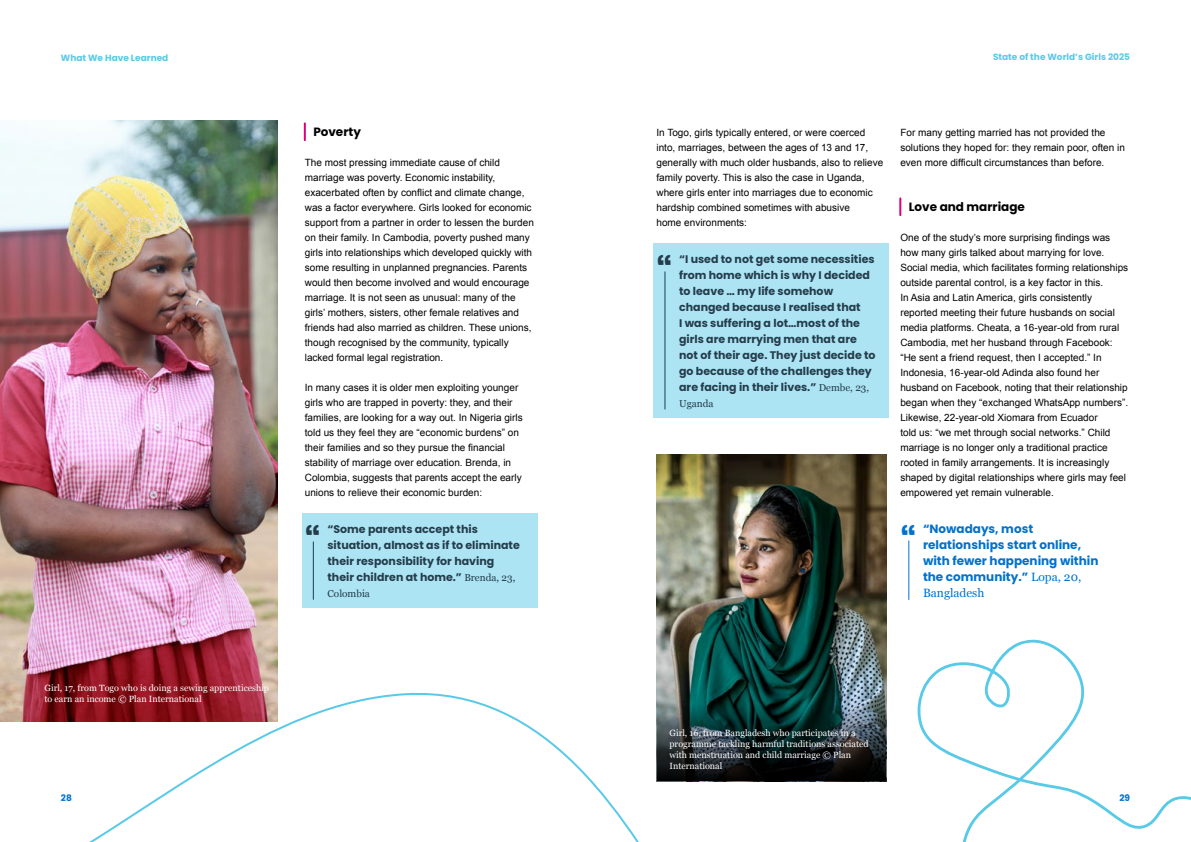
<style>
.page{position:relative;width:1191px;height:842px;background:#fff}
.page>*{position:absolute;margin:0;border:0;box-sizing:border-box;transform-origin:0 0}
.t1{font:700 37px "Poppins";color:#243c4b}
.t2{font:700 37px "Poppins";color:#0072ce}
.t3{font:700 12px/16px "Poppins";color:#0072ce}
.t4{font:700 12px "Poppins";color:#000}
.t5{font:12px "Georgia";color:#0072ce}
.t6{font:700 11px/16px "Poppins";color:#243c4b}
.t7{font:10px/15px "Arial";color:#000}
.t8{font:10px "Georgia";color:#243c4b}
.t9{font:9px/10.8px "Georgia";color:#fff}
.t10{font:700 9px "Poppins";color:#58cae7}
.t11{font:700 9px "Poppins";color:#0072ce}
.s1{font-family:"Georgia";font-weight:400;font-size:10px}
.s2{font-family:"Georgia";font-weight:400}
</style>
<div class="page">
<img style="left:0;top:121px;width:277px;height:600px">
<img style="left:657px;top:455px;width:228px;height:325px">
<svg style="left:304px;top:123px;width:2px;height:17px"></svg>
<div style="left:302px;top:513px;width:235px;height:95px;background:#ace4f3"></div>
<hr style="left:313px;top:541px;width:1px;height:59px;background:#243c4b">
<div style="left:653px;top:243px;width:236px;height:175px;background:#ace4f3"></div>
<hr style="left:664px;top:271px;width:1px;height:138px;background:#243c4b">
<svg style="left:899px;top:198px;width:2px;height:17px"></svg>
<hr style="left:908px;top:540px;width:1px;height:60px;background:#0072ce">
<svg style="left:868px;top:638px;width:323px;height:204px"></svg>
<svg style="left:32px;top:684px;width:660px;height:158px"></svg>
<p class="t10" style="left:61px;top:53px;width:109px">What We Have Learned</p>
<p class="t9" style="left:45px;top:682px;width:226px">Girl, 17, from Togo who is doing a sewing apprenticeship to earn an income © Plan International</p>
<p class="t4" style="left:313px;top:125px;width:49px">Poverty</p>
<p class="t7" style="left:305px;top:155px;width:230px">The most pressing immediate cause of child marriage was poverty. Economic instability, exacerbated often by conflict and climate change, was a factor everywhere. Girls looked for economic support from a partner in order to lessen the burden on their family. In Cambodia, poverty pushed many girls into relationships which developed quickly with some resulting in unplanned pregnancies. Parents would then become involved and would encourage marriage. It is not seen as unusual: many of the girls’ mothers, sisters, other female relatives and friends had also married as children. These unions, though recognised by the community, typically lacked formal legal registration.</p>
<p class="t7" style="left:305px;top:380px;width:219px">In many cases it is older men exploiting younger girls who are trapped in poverty: they, and their families, are looking for a way out. In Nigeria girls told us they feel they are “economic burdens” on their families and so they pursue the financial stability of marriage over education. Brenda, in Colombia, suggests that parents accept the early unions to relieve their economic burden:</p>
<h1 class="t1" style="left:305px;top:522px;width:17px">Б</h1>
<p class="t6" style="left:327px;top:521px;width:194px">“Some parents accept this situation, almost as if to eliminate their responsibility for having their children at home.” <span class="s1">Brenda, 23,</span></p>
<p class="t8" style="left:327px;top:586px;width:44px">Colombia</p>
<p class="t10" style="left:993px;top:52px;width:138px">State of the World’s Girls 2025</p>
<p class="t7" style="left:656px;top:125px;width:228px">In Togo, girls typically entered, or were coerced into, marriages, between the ages of 13 and 17, generally with much older husbands, also to relieve family poverty. This is also the case in Uganda, where girls enter into marriages due to economic hardship combined sometimes with abusive<br>home environments:</p>
<h1 class="t1" style="left:656px;top:252px;width:17px">Б</h1>
<p class="t6" style="left:679px;top:251px;width:198px">“I used to not get some necessities from home which is why I decided to leave … my life somehow changed because I realised that<br>I was suffering a lot…most of the girls are marrying men that are not of their age. They just decide to go because of the challenges they are facing in their lives.” <span class="s1">Dembe, 23,</span></p>
<p class="t8" style="left:679px;top:396px;width:36px">Uganda</p>
<p class="t7" style="left:900px;top:125px;width:226px">For many getting married has not provided the solutions they hoped for: they remain poor, often in even more difficult circumstances than before.</p>
<p class="t4" style="left:909px;top:200px;width:118px">Love and marriage</p>
<p class="t7" style="left:900px;top:230px;width:229px">One of the study’s more surprising findings was how many girls talked about marrying for love.<br>Social media, which facilitates forming relationships outside parental control, is a key factor in this.<br>In Asia and Latin America, girls consistently reported meeting their future husbands on social media platforms. Cheata, a 16-year-old from rural Cambodia, met her husband through Facebook: “He sent a friend request, then I accepted.” In Indonesia, 16-year-old Adinda also found her husband on Facebook, noting that their relationship began when they “exchanged WhatsApp numbers”.<br>Likewise, 22-year-old Xiomara from Ecuador<br>told us: “we met through social networks.” Child marriage is no longer only a traditional practice rooted in family arrangements. It is increasingly shaped by digital relationships where girls may feel empowered yet remain vulnerable.</p>
<h1 class="t2" style="left:900px;top:522px;width:17px">Б</h1>
<p class="t3" style="left:923px;top:521px;width:177px">“Nowadays, most relationships start online, with fewer happening within the community.” <span class="s2">Lopa, 20,</span></p>
<p class="t5" style="left:923px;top:584px;width:63px">Bangladesh</p>
<p class="t9" style="left:669px;top:727px;width:201px">Girl, 16, from Bangladesh who participates in a programme tackling harmful traditions associated with menstruation and child marriage © Plan International</p>
<p class="t11" style="left:61px;top:793px;width:12px">28</p>
<p class="t11" style="left:1119px;top:793px;width:12px">29</p>
</div>
